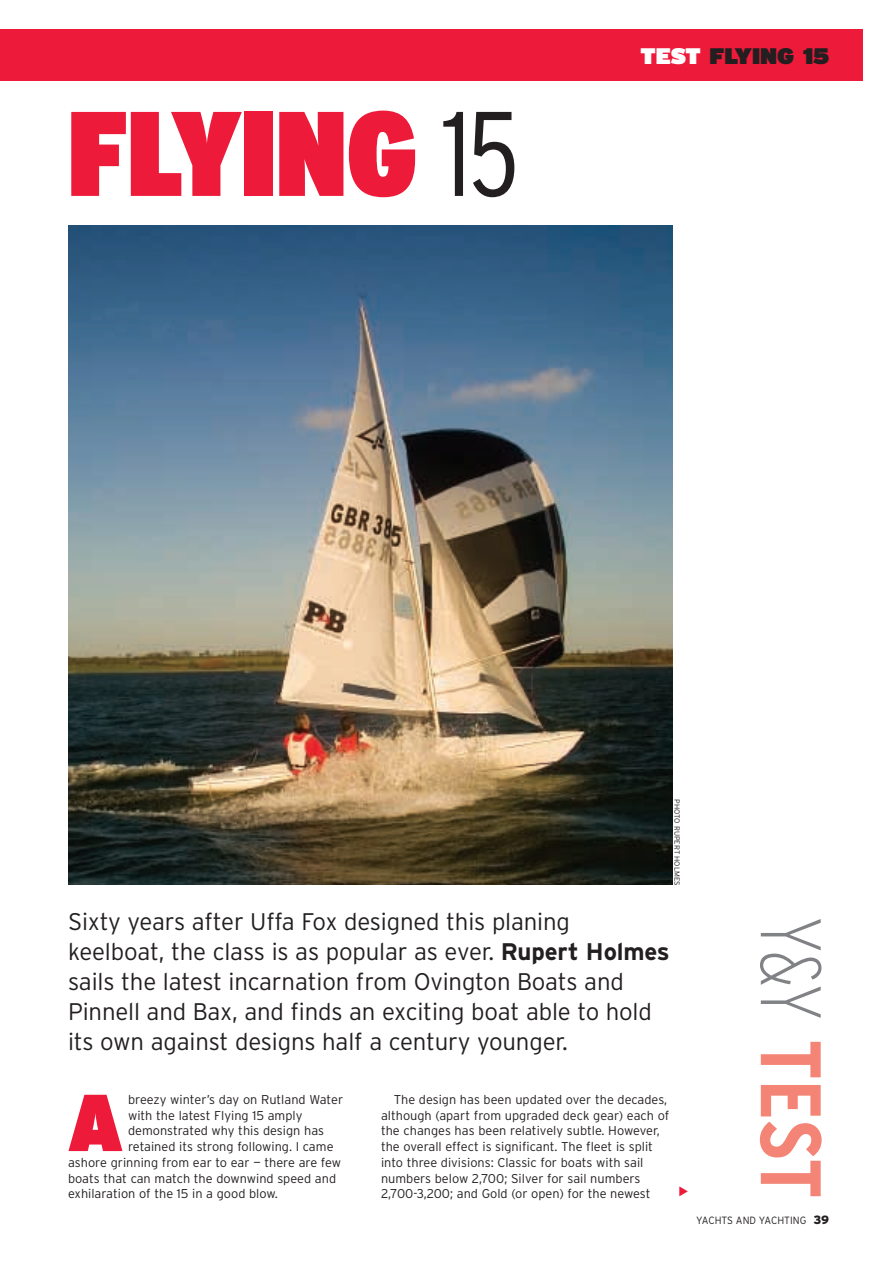
<style>
.page{position:relative;width:893px;height:1263px;background:#fff}
.page>*{position:absolute;margin:0;border:0;box-sizing:border-box;transform-origin:0 0}
.t1{font:900 condensed 120px "Interstate";color:#ed1a3a}
.t2{font:700 condensed 85.5px "Interstate";color:#f48475}
.t3{font:900 80.4px "Interstate";color:#ed1a3a;scale:.89 1}
.t4{font:300 24px/30px "Interstate";letter-spacing:-.005em;color:#231f20}
.t5{font:900 22.5px "Interstate";color:#231f20}
.t6{font:300 12.75px/15.8px "Interstate";color:#231f20}
.t7{font:300 10.5px "Interstate";color:#231f20;scale:.95 1}
.t8{font:300 7.5px "Interstate";color:#231f20}
.s1{font-weight:300;color:#231f20}
.s2{color:#fff}
.s3{font-weight:700}
.s4{font-weight:200;color:#808285}
.s5{font-weight:900;font-size:12px}
</style>
<div class="page">
<div style="left:0;top:30px;width:863px;height:51px;background:#ed1a3a"></div>
<img style="left:68px;top:225px;width:605px;height:659px">
<h1 class="t1" style="left:68px;top:84px;width:453px">FLYING <span class="s1">15</span></h1>
<h3 class="t5" style="left:640px;top:43px;width:190px"><span class="s2">TEST</span> FLYING 15</h3>
<p class="t8" style="left:682px;top:799px;width:88px;rotate:90deg">PHOTO RUPERT HOLMES</p>
<p class="t4" style="left:68px;top:907px;width:603px">Sixty years after Uffa Fox designed this planing keelboat, the class is as popular as ever. <span class="s3">Rupert Holmes </span>sails the latest incarnation from Ovington Boats and Pinnell and Bax, and finds an exciting boat able to hold its own against designs half a century younger.</p>
<h3 class="t3" style="left:68px;top:1076px;width:63px">A</h3>
<p class="t6" style="left:128px;top:1091px;width:217px">breezy winter’s day on Rutland Water</p>
<p class="t6" style="left:128px;top:1107px;width:176px">with the latest Flying 15 amply</p>
<p class="t6" style="left:128px;top:1123px;width:198px">demonstrated why this design has</p>
<p class="t6" style="left:128px;top:1139px;width:207px">retained its strong following. I came</p>
<p class="t6" style="left:68px;top:1154px;width:275px">ashore grinning from ear to ear — there are few</p>
<p class="t6" style="left:68px;top:1170px;width:270px">boats that can match the downwind speed and</p>
<p class="t6" style="left:68px;top:1186px;width:211px">exhilaration of the 15 in a good blow.</p>
<p class="t6" style="left:381px;top:1091px;width:290px;text-indent:13px">The design has been updated over the decades, although (apart from upgraded deck gear) each of the changes has been relatively subtle. However, the overall effect is significant. The fleet is split into three divisions: Classic for boats with sail numbers below 2,700; Silver for sail numbers 2,700-3,200; and Gold (or open) for the newest</p>
<h2 class="t2" style="left:840px;top:916px;width:284px;rotate:90deg"><span class="s4">Y&amp;Y</span> TEST</h2>
<p class="t7" style="left:696px;top:1214px;width:141px">YACHTS AND YACHTING <span class="s5">39</span></p>
</div>
